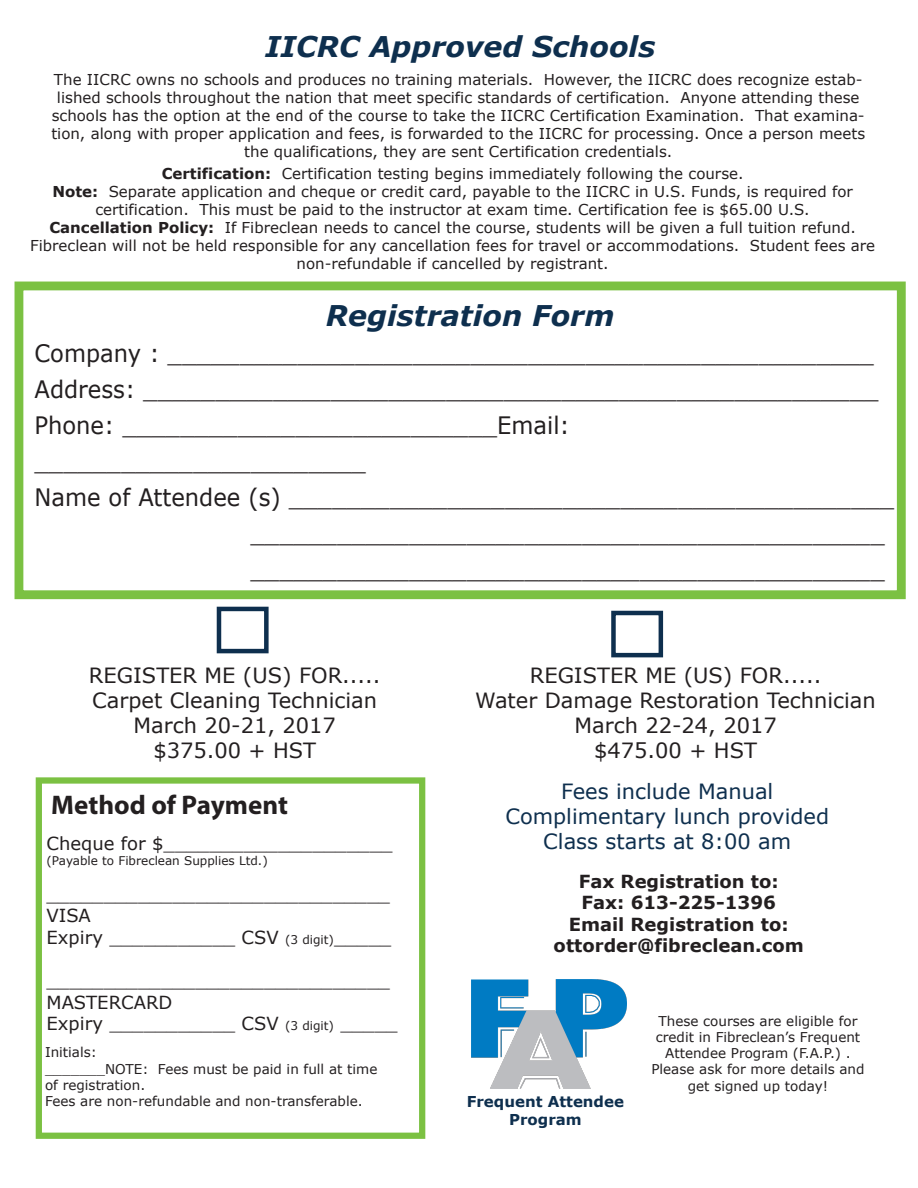
<style>
.page{position:relative;width:918px;height:1188px;background:#fff}
.page>*{position:absolute;margin:0;border:0;box-sizing:border-box;transform-origin:0 0}
.t1{font:italic 700 28.5px "Verdana";color:#0e2f4e}
.t2{font:700 27px "Myriad Pro";color:#231f20}
.t3{font:24px "Verdana";color:#231f20;scale:.94 1}
.t4{font:21px/25.2px "Verdana";color:#231f20;text-align:center}
.t5{font:21px/25.2px "Verdana";color:#0e2f4e;text-align:center}
.t6{font:18px/21.6px "Verdana";color:#231f20}
.t7{font:700 18px/21.6px "Verdana";color:#231f20;text-align:center}
.t8{font:15px/18px "Verdana";color:#231f20;text-align:center}
.t9{font:700 15px/18px "Verdana";color:#0e2f4e;text-align:center}
.t10{font:13.5px/16.2px "Verdana";color:#231f20}
.t11{font:12px "Verdana";color:#231f20}
.s1{font-weight:700}
.s2{font-size:12px}
</style>
<div class="page">
<div style="left:217px;top:607px;width:52px;height:46px;background:#fff;border:4px solid #0e2f4e"></div>
<div style="left:611px;top:611px;width:52px;height:46px;background:#fff;border:4px solid #0e2f4e"></div>
<div style="left:15px;top:282px;width:891px;height:317px;border:9px solid #7bc142"></div>
<div style="left:36px;top:777px;width:389px;height:362px;border:6px solid #7bc142"></div>
<img style="left:471px;top:979px;width:156px;height:110px">
<h1 class="t1" style="left:265px;top:26px;width:392px">IICRC Approved Schools</h1>
<p class="t8" style="left:51px;top:70px;width:815px">The IICRC owns no schools and produces no training materials. However, the IICRC does recognize estab&shy;lished schools throughout the nation that meet specific standards of certification. Anyone attending these schools has the option at the end of the course to take the IICRC Certification Examination. That examina&shy;tion, along with proper application and fees, is forwarded to the IICRC for processing. Once a person meets the qualifications, they are sent Certification credentials.</p>
<p class="t8" style="left:30px;top:164px;width:847px"><span class="s1">Certification:</span> Certification testing begins immediately following the course.<br><span class="s1">Note:</span> Separate application and cheque or credit card, payable to the IICRC in U.S. Funds, is required for certification. This must be paid to the instructor at exam time. Certification fee is $65.00 U.S.<br><span class="s1">Cancellation Policy:</span> If Fibreclean needs to cancel the course, students will be given a full tuition refund.<br>Fibreclean will not be held responsible for any cancellation fees for travel or accommodations. Student fees are non-refundable if cancelled by registrant.</p>
<h1 class="t1" style="left:326px;top:295px;width:290px">Registration Form</h1>
<h3 class="t3" style="left:35px;top:337px;width:895px">Company : _________________________________________________</h3>
<h3 class="t3" style="left:35px;top:373px;width:899px">Address: ___________________________________________________</h3>
<h3 class="t3" style="left:35px;top:409px;width:571px">Phone: __________________________Email:</h3>
<h3 class="t3" style="left:35px;top:445px;width:354px">_______________________</h3>
<h3 class="t3" style="left:35px;top:481px;width:916px">Name of Attendee (s) __________________________________________</h3>
<h3 class="t3" style="left:251px;top:517px;width:676px">____________________________________________</h3>
<h3 class="t3" style="left:251px;top:553px;width:676px">____________________________________________</h3>
<h3 class="t4" style="left:89px;top:662px;width:293px">REGISTER ME (US) FOR.....<br>Carpet Cleaning Technician<br>March 20-21, 2017 $375.00 + HST</h3>
<h3 class="t4" style="left:475px;top:662px;width:402px">REGISTER ME (US) FOR.....<br>Water Damage Restoration Technician<br>March 22-24, 2017<br>$475.00 + HST</h3>
<h2 class="t2" style="left:51px;top:787px;width:238px">Method of Payment</h2>
<p class="t6" style="left:47px;top:833px;width:348px">Cheque for $____________________</p>
<p class="t11" style="left:47px;top:852px;width:223px">(Payable to Fibreclean Supplies Ltd.)</p>
<p class="t6" style="left:47px;top:883px;width:346px">______________________________<br>VISA<br>Expiry ___________ CSV <span class="s2">(3 digit)</span>_____</p>
<p class="t6" style="left:47px;top:970px;width:353px">______________________________<br>MASTERCARD<br>Expiry ___________ CSV <span class="s2">(3 digit)</span> _____</p>
<p class="t10" style="left:45px;top:1044px;width:334px">Initials:<br>_______NOTE: Fees must be paid in full at time of registration.<br>Fees are non-refundable and non-transferable.</p>
<h3 class="t5" style="left:505px;top:778px;width:325px">Fees include Manual<br>Complimentary lunch provided<br>Class starts at 8:00 am</h3>
<p class="t7" style="left:554px;top:870px;width:252px">Fax Registration to:<br>Fax: 613-225-1396<br>Email Registration to: ottorder@fibreclean.com</p>
<p class="t9" style="left:467px;top:1093px;width:159px">Frequent Attendee<br>Program</p>
<p class="t10" style="left:651px;top:1013px;width:215px;text-align:center">These courses are eligible for credit in Fibreclean’s Frequent<br>Attendee Program (F.A.P.) .<br>Please ask for more details and get signed up today!</p>
</div>
